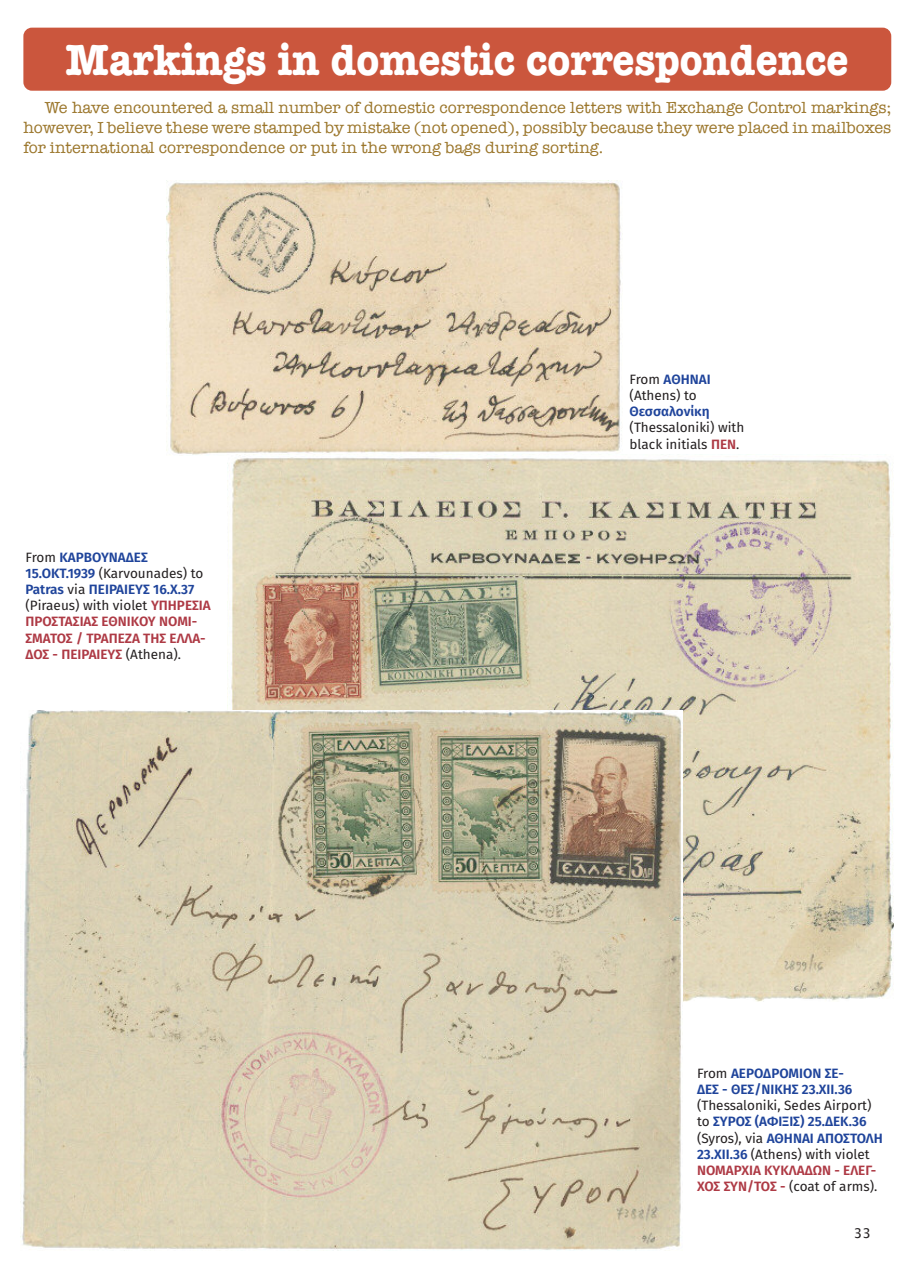
<style>
.page{position:relative;width:914px;height:1263px;background:#fff}
.page>*{position:absolute;margin:0;border:0;box-sizing:border-box;transform-origin:0 0}
.t1{font:700 45px "American Typewriter";color:#fff;scale:.9 1}
.t2{font:16.5px/19.8px "American Typewriter";color:#9b762b;text-align:justify}
.t3{font:13.5px/16.2px "Fira Sans";color:#231f20}
.t4{font:600 13.5px/16.2px "Fira Sans";color:#ae3a45}
.t5{font:600 13.5px/16.2px "Fira Sans";color:#1f449b}
.t6{font:13.5px "Lucida Grande";color:#231f20}
.s1{font-weight:400;color:#231f20}
.s2{color:#1f449b}
.s3{font-weight:600;color:#1f449b}
.s4{font-weight:600;color:#ae3a45}
</style>
<div class="page">
<div style="left:23px;top:28px;width:868px;height:63px;background:#cb563d;border-radius:9px"></div>
<img style="left:167px;top:181px;width:454px;height:274px">
<img style="left:227px;top:454px;width:666px;height:548px">
<img style="left:20px;top:710px;width:662px;height:541px">
<h1 class="t1" style="left:66px;top:32px;width:871px">Markings in domestic correspondence</h1>
<p class="t2" style="left:23px;top:98px;width:869px;text-indent:21px">We have encountered a small number of domestic correspondence letters with Exchange Control markings; however, I believe these were stamped by mistake (not opened), possibly because they were placed in mailboxes for international correspondence or put in the wrong bags during sorting.</p>
<p class="t4" style="left:26px;top:550px;width:187px"><span class="s1">From</span> <span class="s2">ΚΑΡΒΟΥΝΑΔΕΣ<br>15.ΟΚΤ.1939</span> <span class="s1">(Karvounades) to<br></span><span class="s2">Patras</span> <span class="s1">via</span> <span class="s2">ΠΕΙΡΑΙΕΥΣ 16.Χ.37 </span><span class="s1">(Piraeus) with violet</span> ΥΠΗΡΕΣΙΑ<br>ΠΡΟΣΤΑΣΙΑΣ ΕΘΝΙΚΟΥ ΝΟΜΙ-<br>ΣΜΑΤΟΣ / ΤΡΑΠΕΖΑ ΤΗΣ ΕΛΛΑ-<br>ΔΟΣ - ΠΕΙΡΑΙΕΥΣ <span class="s1">(Athena).</span></p>
<p class="t3" style="left:629px;top:372px;width:83px">From <span class="s3">ΑΘΗΝΑΙ </span>(Athens) to</p>
<p class="t5" style="left:629px;top:404px;width:81px">Θεσσαλονίκη</p>
<p class="t3" style="left:629px;top:421px;width:116px">(Thessaloniki) with black initials <span class="s4">ΠΕΝ</span>.</p>
<p class="t5" style="left:697px;top:1066px;width:157px"><span class="s1">From</span> ΑΕΡΟΔΡΟΜΙΟΝ ΣΕ-<br>ΔΕΣ - ΘΕΣ/ΝΙΚΗΣ 23.ΧΙΙ.36</p>
<p class="t3" style="left:697px;top:1099px;width:187px">(Thessaloniki, Sedes Airport) to <span class="s3">ΣΥΡΟΣ (ΑΦΙΞΙΣ) 25.ΔΕΚ.36 </span>(Syros), via <span class="s3">ΑΘΗΝΑΙ ΑΠΟΣΤΟΛΗ<br>23.ΧΙΙ.36</span> (Athens) with violet<br><span class="s4">ΝΟΜΑΡΧΙΑ ΚΥΚΛΑΔΩΝ - ΕΛΕΓ-<br>ΧΟΣ ΣΥΝ/ΤΟΣ -</span> (coat of arms).</p>
<p class="t6" style="left:853px;top:1225px;width:19px">33</p>
</div>
